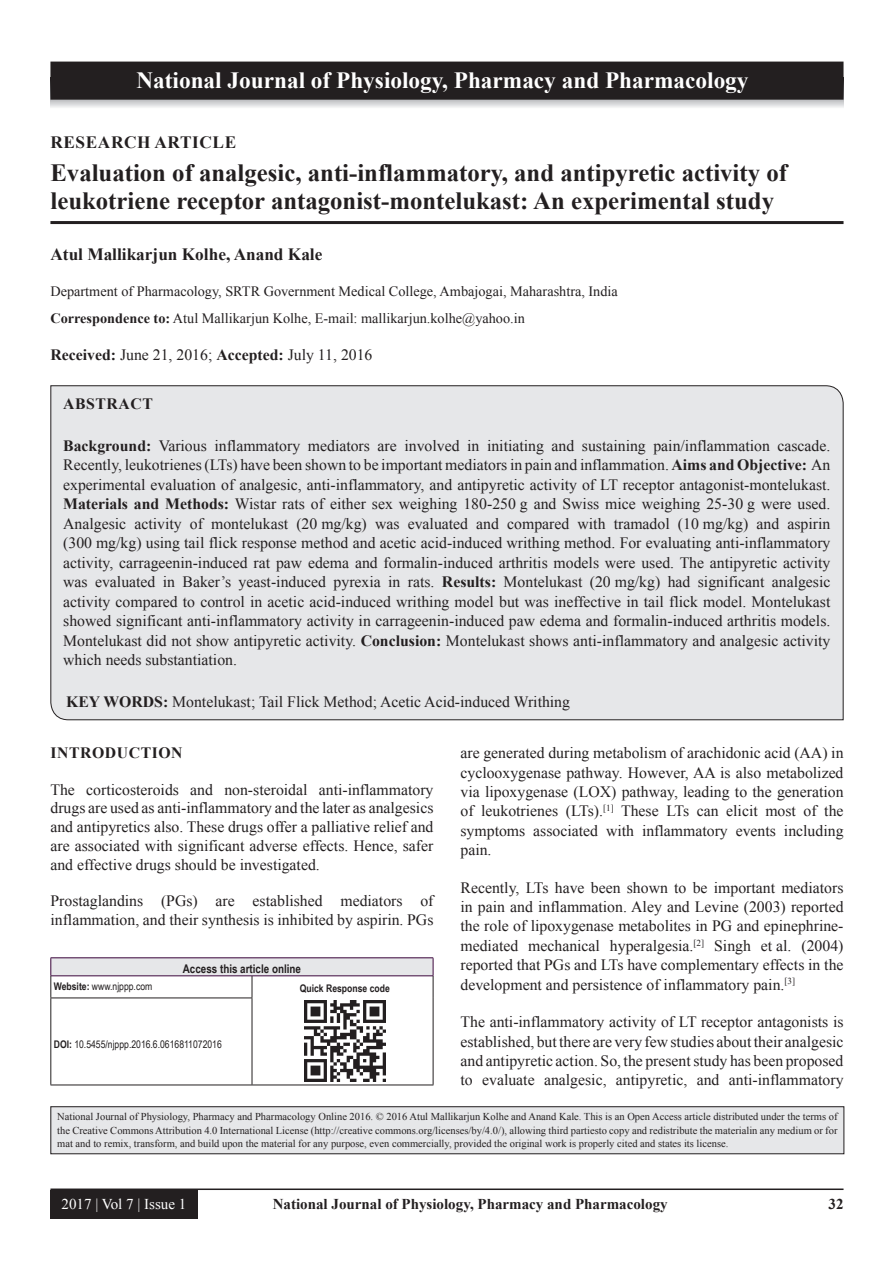
<style>
.page{position:relative;width:894px;height:1263px;background:#fff}
.page>*{position:absolute;margin:0;border:0;box-sizing:border-box;transform-origin:0 0}
.AT{font:700 24.75px/28.5px "Times New Roman";color:#231f20}
.JN{font:700 23.25px "Times New Roman";color:#fff}
.AU{font:700 17.25px "Times New Roman";color:#231f20}
.AH{font:700 17.25px "Times New Roman";letter-spacing:.035em;color:#231f20}
.TX{font:15.75px/19.4px "Times New Roman";color:#231f20;text-align:justify}
.ABS{font:15.75px/19.5px "Times New Roman";color:#231f20;text-align:justify}
.KWD{font:15.75px "Times New Roman";color:#231f20}
.ABSH{font:700 15.75px "Times New Roman";letter-spacing:.035em;color:#231f20}
.RF{font:700 15px "Times New Roman";color:#231f20}
.RF_VOL{font:15px "Times New Roman";color:#fff}
.AFF{font:14.25px "Times New Roman";color:#231f20}
.ADD{font:14.25px "Times New Roman";color:#231f20}
.AAO{font:700 12px "Arial Narrow";color:#231f20}
.JN_TX{font:10.5px/13.5px "Times New Roman";color:#231f20;text-align:justify}
.Web{font:10.5px "Arial Narrow";color:#231f20}
.Web-2{font:700 10.5px "Arial Narrow";color:#231f20}
.s1{font-weight:700}
</style>
<div class="page">
<hr style="left:50px;top:1188px;width:793px;height:2px;background:#231f20">
<div style="left:50px;top:1190px;width:147px;height:28px;background:#231f20"></div>
<div style="left:50px;top:385px;width:793px;height:335px;background:#e6e7e9"></div>
<div style="left:51px;top:957px;width:382px;height:18px;background:#e6e7e9"></div>
<hr style="left:51px;top:975px;width:201px;height:1px;background:#3e083e">
<hr style="left:252px;top:975px;width:181px;height:1px;background:#3e083e">
<svg style="left:50px;top:958px;width:2px;height:39px"></svg>
<svg style="left:251px;top:976px;width:1px;height:21px"></svg>
<hr style="left:50px;top:997px;width:202px;height:1px;background:#231f20">
<hr style="left:50px;top:998px;width:1px;height:86px;background:#231f20">
<hr style="left:251px;top:998px;width:1px;height:86px;background:#231f20">
<hr style="left:50px;top:1084px;width:202px;height:1px;background:#231f20">
<svg style="left:432px;top:958px;width:1px;height:40px"></svg>
<hr style="left:432px;top:998px;width:1px;height:86px;background:#231f20">
<hr style="left:252px;top:1084px;width:181px;height:1px;background:#231f20">
<hr style="left:51px;top:957px;width:201px;height:1px;background:#3e083e">
<hr style="left:252px;top:957px;width:181px;height:1px;background:#3e083e">
<img style="left:304px;top:1000px;width:81px;height:81px">
<div style="left:51px;top:1106px;width:792px;height:47px;background:#e6e7e9"></div>
<div style="left:50px;top:1106px;width:794px;height:48px;border:1px solid #231f20"></div>
<svg style="left:51px;top:100px;width:792px;height:8px;background:#d9dadc"></svg>
<div style="left:51px;top:62px;width:791px;height:37px;background:#231f20"></div>
<div style="left:50px;top:62px;width:793px;height:38px;border:2px solid #231f20"></div>
<hr style="left:50px;top:221px;width:793px;height:3px;background:#231f20">
<p class="JN" style="left:136px;top:64px;width:613px">National Journal of Physiology, Pharmacy and Pharmacology</p>
<p class="AH" style="left:50px;top:129px;width:187px">RESEARCH ARTICLE</p>
<p class="AT" style="left:50px;top:157px;width:737px">Evaluation of analgesic, anti-inflammatory, and antipyretic activity of leukotriene receptor antagonist-montelukast: An experimental study</p>
<p class="AU" style="left:50px;top:242px;width:273px">Atul Mallikarjun Kolhe, Anand Kale</p>
<p class="AFF" style="left:50px;top:281px;width:568px">Department of Pharmacology, SRTR Government Medical College, Ambajogai, Maharashtra, India</p>
<p class="ADD" style="left:50px;top:308px;width:475px"><span class="s1">Correspondence to:</span> Atul Mallikarjun Kolhe, E-mail: mallikarjun.kolhe@yahoo.in</p>
<p class="TX" style="left:50px;top:344px;width:323px"><span class="s1">Received:</span> June 21, 2016; <span class="s1">Accepted:</span> July 11, 2016</p>
<p class="ABSH" style="left:63px;top:392px;width:91px">ABSTRACT</p>
<p class="ABS" style="left:63px;top:435px;width:768px"><span class="s1">Background:</span> Various inflammatory mediators are involved in initiating and sustaining pain/inflammation cascade.<br>Recently, leukotrienes (LTs) have been shown to be important mediators in pain and inflammation. <span class="s1">Aims and Objective:</span> An experimental evaluation of analgesic, anti-inflammatory, and antipyretic activity of LT receptor antagonist-montelukast.<br><span class="s1">Materials and Methods:</span> Wistar rats of either sex weighing 180-250 g and Swiss mice weighing 25-30 g were used.<br>Analgesic activity of montelukast (20 mg/kg) was evaluated and compared with tramadol (10 mg/kg) and aspirin (300 mg/kg) using tail flick response method and acetic acid-induced writhing method. For evaluating anti-inflammatory activity, carrageenin-induced rat paw edema and formalin-induced arthritis models were used. The antipyretic activity was evaluated in Baker’s yeast-induced pyrexia in rats. <span class="s1">Results:</span> Montelukast (20 mg/kg) had significant analgesic activity compared to control in acetic acid-induced writhing model but was ineffective in tail flick model. Montelukast showed significant anti-inflammatory activity in carrageenin-induced paw edema and formalin-induced arthritis models.<br>Montelukast did not show antipyretic activity. <span class="s1">Conclusion:</span> Montelukast shows anti-inflammatory and analgesic activity which needs substantiation.</p>
<p class="KWD" style="left:66px;top:691px;width:505px"><span class="s1">KEY WORDS:</span> Montelukast; Tail Flick Method; Acetic Acid-induced Writhing</p>
<h1 class="ABSH" style="left:50px;top:741px;width:134px">INTRODUCTION</h1>
<p class="TX" style="left:50px;top:779px;width:384px;line-height:18.8px">The corticosteroids and non-steroidal anti-inflammatory drugs are used as anti-inflammatory and the later as analgesics and antipyretics also. These drugs offer a palliative relief and are associated with significant adverse effects. Hence, safer and effective drugs should be investigated.</p>
<p class="TX" style="left:50px;top:891px;width:384px;line-height:18.8px">Prostaglandins (PGs) are established mediators of inflammation, and their synthesis is inhibited by aspirin. PGs</p>
<p class="AAO" style="left:183px;top:959px;width:120px">Access this article online</p>
<p class="Web" style="left:54px;top:978px;width:100px"><span class="s1">Website:</span> www.njppp.com</p>
<p class="Web-2" style="left:300px;top:980px;width:91px">Quick Response code</p>
<p class="TX" style="left:460px;top:742px;width:384px">are generated during metabolism of arachidonic acid (AA) in cyclooxygenase pathway. However, AA is also metabolized via lipoxygenase (LOX) pathway, leading to the generation of leukotrienes (LTs).<sup>[1]</sup> These LTs can elicit most of the symptoms associated with inflammatory events including pain.</p>
<p class="TX" style="left:460px;top:877px;width:384px">Recently, LTs have been shown to be important mediators in pain and inflammation. Aley and Levine (2003) reported the role of lipoxygenase metabolites in PG and epinephrine&shy;mediated mechanical hyperalgesia.<sup>[2]</sup> Singh et al. (2004) reported that PGs and LTs have complementary effects in the development and persistence of inflammatory pain.<sup>[3]</sup></p>
<p class="TX" style="left:460px;top:1011px;width:384px">The anti-inflammatory activity of LT receptor antagonists is established, but there are very few studies about their analgesic and antipyretic action. So, the present study has been proposed to evaluate analgesic, antipyretic, and anti-inflammatory</p>
<p class="Web" style="left:54px;top:1037px;width:169px"><span class="s1">DOI:</span> 10.5455/njppp.2016.6.0616811072016</p>
<p class="JN_TX" style="left:57px;top:1109px;width:781px">National Journal of Physiology, Pharmacy and Pharmacology Online 2016. © 2016 Atul Mallikarjun Kolhe and Anand Kale. This is an Open Access article distributed under the terms of the Creative Commons Attribution 4.0 International License (http://creative commons.org/licenses/by/4.0/), allowing third partiesto copy and redistribute the materialin any medium or for mat and to remix, transform, and build upon the material for any purpose, even commercially, provided the original work is properly cited and states its license.</p>
<p class="RF_VOL" style="left:62px;top:1193px;width:126px">2017 | Vol 7 | Issue 1</p>
<p class="RF" style="left:272px;top:1193px;width:396px">National Journal of Physiology, Pharmacy and Pharmacology</p>
<p class="RF" style="left:828px;top:1193px;width:16px">32</p>
</div>
